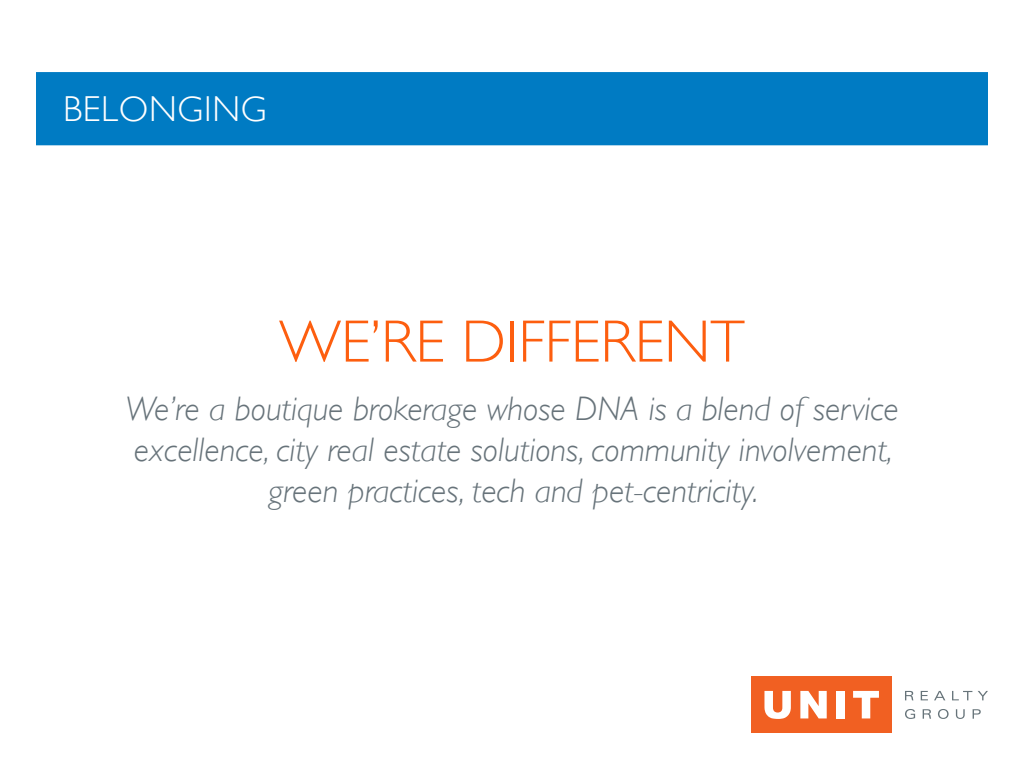
<style>
.page{position:relative;width:1024px;height:769px;background:#fff}
.page>*{position:absolute;margin:0;border:0;box-sizing:border-box;transform-origin:0 0}
.t1{font:300 60px "Gill Sans";color:#fd5e0f}
.t2{font:300 36px "Gill Sans";letter-spacing:.02em;color:#fff}
.t3{font:italic 300 34px/40.8px "Gill Sans";color:#67737a;text-align:center}
</style>
<div class="page">
<div style="left:752px;top:676px;width:140px;height:56px;background:#f16022"></div>
<svg style="left:764px;top:690px;width:27px;height:28px"></svg>
<svg style="left:800px;top:690px;width:27px;height:28px"></svg>
<div style="left:836px;top:690px;width:9px;height:28px;background:#fff"></div>
<svg style="left:853px;top:690px;width:26px;height:28px"></svg>
<svg style="left:905px;top:690px;width:8px;height:10px"></svg>
<svg style="left:921px;top:690px;width:7px;height:10px"></svg>
<svg style="left:934px;top:690px;width:11px;height:10px"></svg>
<svg style="left:952px;top:690px;width:36px;height:10px"></svg>
<svg style="left:905px;top:709px;width:10px;height:9px"></svg>
<svg style="left:923px;top:709px;width:8px;height:9px"></svg>
<svg style="left:938px;top:709px;width:10px;height:9px"></svg>
<svg style="left:956px;top:709px;width:9px;height:9px"></svg>
<svg style="left:972px;top:709px;width:9px;height:9px"></svg>
<div style="left:36px;top:72px;width:952px;height:73px;background:#007bc3"></div>
<p class="t2" style="left:63px;top:81px;width:205px">BELONGING</p>
<h1 class="t1" style="left:279px;top:294px;width:467px">WE’RE DIFFERENT</h1>
<p class="t3" style="left:125px;top:388px;width:775px">We’re a boutique brokerage whose DNA is a blend of service excellence, city real estate solutions, community involvement, green practices, tech and pet-centricity.</p>
</div>
